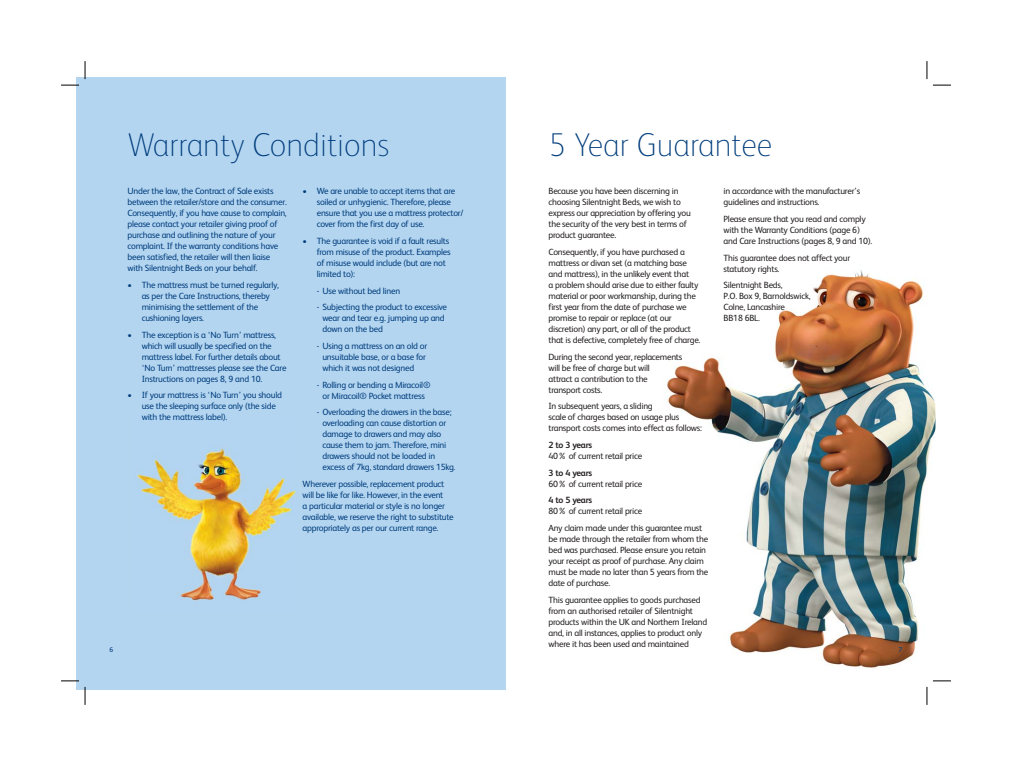
<style>
.page{position:relative;width:1012px;height:766px;background:#fff}
.page>*{position:absolute;margin:0;border:0;box-sizing:border-box;transform-origin:0 0}
.t1{font:100 33px "FS Albert";color:#003d7d}
.t2{font:9px/11px "FS Albert";letter-spacing:-.03em;color:#003d7d}
.t3{font:9px/11px "FS Albert";letter-spacing:-.03em;color:#231f20}
.t4{font:700 9px "FS Albert";letter-spacing:-.03em;color:#231f20}
.t5{font:7px "FS Albert";color:#003d7d}
</style>
<div class="page">
<img style="left:667px;top:270px;width:268px;height:398px">
<div style="left:77px;top:77px;width:429px;height:612px;background:#b4d5f0"></div>
<img style="left:137px;top:448px;width:159px;height:153px">
<svg style="left:61px;top:680px;width:18px;height:1px"></svg>
<svg style="left:933px;top:85px;width:18px;height:1px"></svg>
<svg style="left:61px;top:85px;width:18px;height:1px"></svg>
<svg style="left:927px;top:680px;width:24px;height:24px"></svg>
<svg style="left:85px;top:686px;width:1px;height:18px"></svg>
<svg style="left:927px;top:61px;width:1px;height:18px"></svg>
<svg style="left:85px;top:61px;width:1px;height:18px"></svg>
<h1 class="t1" style="left:128px;top:132px;width:263px">Warranty Conditions</h1>
<h1 class="t1" style="left:549px;top:132px;width:225px">5 Year Guarantee</h1>
<p class="t3" style="left:549px;top:186px;width:144px">Because you have been discerning in choosing Silentnight Beds, we wish to express our appreciation by offering you the security of the very best in terms of product guarantee.</p>
<p class="t3" style="left:549px;top:247px;width:153px">Consequently, if you have purchased a mattress or divan set (a matching base and mattress), in the unlikely event that<br>a problem should arise due to either faulty material or poor workmanship, during the first year from the date of purchase we promise to repair or replace (at our discretion) any part, or all of the product that is defective, completely free of charge.</p>
<p class="t3" style="left:549px;top:352px;width:135px">During the second year, replacements will be free of charge but will<br>attract a contribution to the transport costs.</p>
<p class="t3" style="left:549px;top:401px;width:155px">In subsequent years, a sliding<br>scale of charges based on usage plus transport costs comes into effect as follows:</p>
<p class="t4" style="left:549px;top:441px;width:45px">2 to 3 years</p>
<p class="t3" style="left:549px;top:451px;width:95px">40% of current retail price</p>
<p class="t4" style="left:549px;top:469px;width:45px">3 to 4 years</p>
<p class="t3" style="left:549px;top:479px;width:95px">60% of current retail price</p>
<p class="t4" style="left:549px;top:497px;width:45px">4 to 5 years</p>
<p class="t3" style="left:549px;top:504px;width:155px;line-height:16.7px">80% of current retail price<br>Any claim made under this guarantee must</p>
<p class="t3" style="left:549px;top:534px;width:161px">be made through the retailer from whom the bed was purchased. Please ensure you retain your receipt as proof of purchase. Any claim must be made no later than 5 years from the date of purchase.</p>
<p class="t3" style="left:549px;top:595px;width:160px">This guarantee applies to goods purchased from an authorised retailer of Silentnight products within the UK and Northern Ireland and, in all instances, applies to product only where it has been used and maintained</p>
<p class="t3" style="left:724px;top:186px;width:138px">in accordance with the manufacturer’s guidelines and instructions.</p>
<p class="t3" style="left:724px;top:214px;width:150px">Please ensure that you read and comply with the Warranty Conditions (page 6) and Care Instructions (pages 8, 9 and 10).</p>
<p class="t3" style="left:724px;top:253px;width:128px">This guarantee does not affect your statutory rights.</p>
<p class="t3" style="left:724px;top:280px;width:89px">Silentnight Beds,<br>P.O. Box 9, Barnoldswick,<br>Colne, Lancashire<br>BB18 6BL.</p>
<p class="t2" style="left:128px;top:186px;width:161px">Under the law, the Contract of Sale exists between the retailer/store and the consumer.<br>Consequently, if you have cause to complain, please contact your retailer giving proof of purchase and outlining the nature of your complaint. If the warranty conditions have been satisfied, the retailer will then liaise with Silentnight Beds on your behalf.</p>
<p class="t2" style="left:142px;top:280px;width:139px;text-indent:-14px">• The mattress must be turned regularly, as per the Care Instructions, thereby minimising the settlement of the cushioning layers.</p>
<p class="t2" style="left:142px;top:330px;width:146px;text-indent:-14px">• The exception is a ‘No Turn’ mattress, which will usually be specified on the mattress label. For further details about ‘No Turn’ mattresses please see the Care Instructions on pages 8, 9 and 10.</p>
<p class="t2" style="left:142px;top:390px;width:142px;text-indent:-14px">• If your mattress is ‘No Turn’ you should use the sleeping surface only (the side with the mattress label).</p>
<p class="t2" style="left:317px;top:186px;width:148px;text-indent:-14px">• We are unable to accept items that are soiled or unhygienic. Therefore, please ensure that you use a mattress protector/ cover from the first day of use.</p>
<p class="t2" style="left:317px;top:236px;width:135px;text-indent:-14px">• The guarantee is void if a fault results from misuse of the product. Examples of misuse would include (but are not limited to):</p>
<p class="t2" style="left:317px;top:286px;width:85px">- Use without bed linen</p>
<p class="t2" style="left:322px;top:302px;width:126px;text-indent:-6px">- Subjecting the product to excessive wear and tear e.g. jumping up and down on the bed</p>
<p class="t2" style="left:322px;top:341px;width:106px;text-indent:-6px">- Using a mattress on an old or unsuitable base, or a base for which it was not designed</p>
<p class="t2" style="left:317px;top:380px;width:115px;text-align:center">- Rolling or bending a Miracoil® or Miracoil® Pocket mattress</p>
<p class="t2" style="left:322px;top:407px;width:135px;text-indent:-6px">- Overloading the drawers in the base; overloading can cause distortion or damage to drawers and may also cause them to jam. Therefore, mini drawers should not be loaded in excess of 7kg, standard drawers 15kg.</p>
<p class="t2" style="left:303px;top:479px;width:153px">Wherever possible, replacement product will be like for like. However, in the event<br>a particular material or style is no longer available, we reserve the right to substitute appropriately as per our current range.</p>
<p class="t5" style="left:110px;top:647px;width:5px">6</p>
<p class="t5" style="left:899px;top:647px;width:5px">7</p>
</div>
